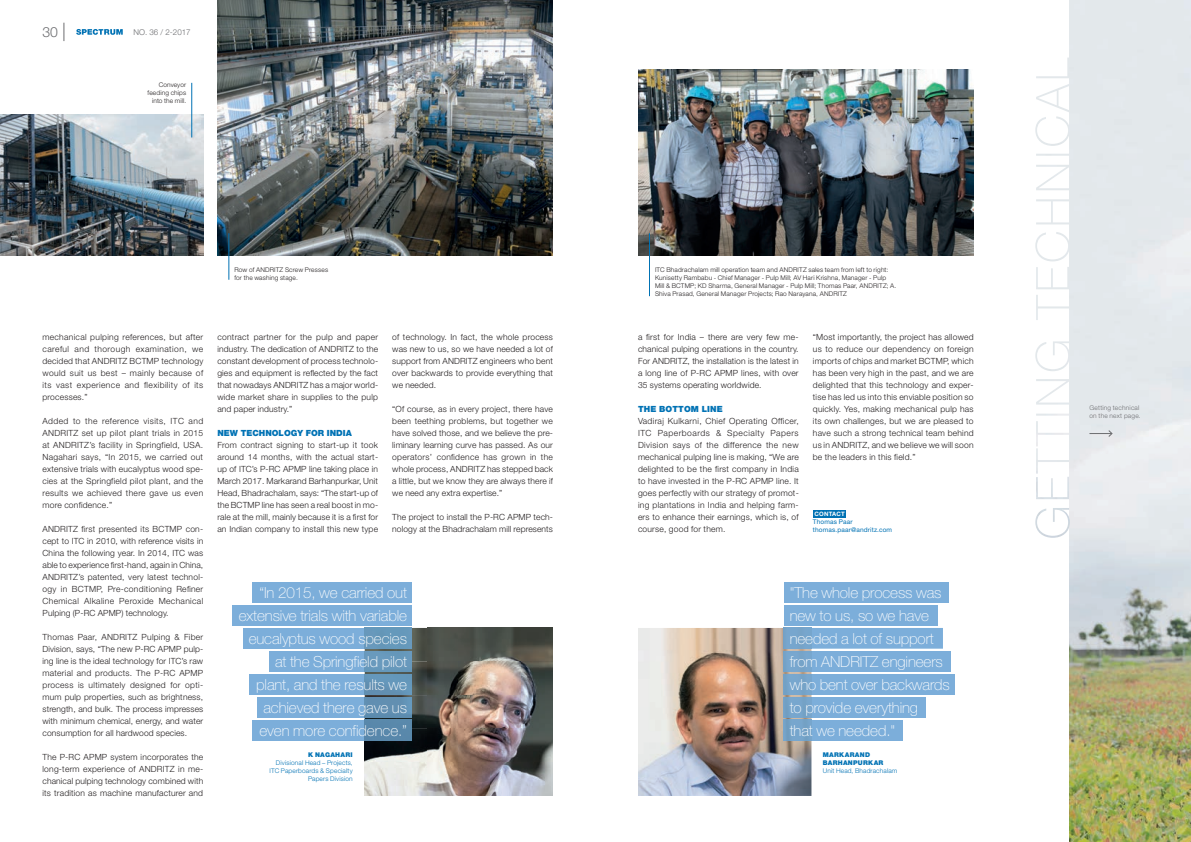
<style>
.page{position:relative;width:1191px;height:842px;background:#fff}
.page>*{position:absolute;margin:0;border:0;box-sizing:border-box;transform-origin:0 0}
.t1{font:100 15.2px/23px "Helvetica Neue LT Std";letter-spacing:-.005em;color:#fff;text-align:right}
.t2{font:300 14px "Helvetica Neue LT Std";color:#6c6d70}
.t3{font:300 8.5px/12px "Helvetica Neue LT Std";letter-spacing:.02em;color:#231f20;text-align:justify}
.t4{font:900 8.5px "Helvetica Neue LT Std";letter-spacing:.005em;color:#0072b4}
.t5{font:300 8px "Helvetica Neue LT Std";color:#6c6d70}
.t6{font:300 6.5px/8px "Helvetica Neue LT Std";letter-spacing:.025em;color:#231f20}
.t7{font:300 6.5px/8px "Helvetica Neue LT Std";letter-spacing:.025em;color:#0072b4;text-align:right}
.t8{font:6.5px/8px "Helvetica Neue LT Std";letter-spacing:.025em;color:#0072b4}
.t9{font:900 6.5px/8px "Helvetica Neue LT Std";letter-spacing:.035em;color:#0072b4}
.t10{font:300 6.5px/8px "Helvetica Neue LT Std";letter-spacing:.035em;color:#6c6d70}
.t11{font:700 6px "Helvetica Neue LT Std";letter-spacing:.035em;color:#fff}
</style>
<div class="page">
<svg style="left:64px;top:23px;width:1px;height:18px"></svg>
<svg style="left:76px;top:29px;width:47px;height:6px"></svg>
<img style="left:1069px;top:0;width:122px;height:842px">
<img style="left:217px;top:0;width:336px;height:256px">
<img style="left:0;top:115px;width:203px;height:141px">
<img style="left:638px;top:69px;width:335px;height:187px">
<hr style="left:229px;top:233px;width:1px;height:47px;background:#0072b4">
<hr style="left:649px;top:233px;width:1px;height:63px;background:#0072b4">
<div style="left:813px;top:510px;width:32px;height:7px;background:#0072b4"></div>
<div style="left:232px;top:605px;width:179px;height:21px;background:#7caeda"></div>
<div style="left:252px;top:583px;width:159px;height:20px;background:#7caeda"></div>
<img style="left:365px;top:649px;width:31px;height:2px">
<img style="left:396px;top:628px;width:157px;height:168px">
<img style="left:365px;top:672px;width:31px;height:48px">
<img style="left:365px;top:740px;width:31px;height:56px">
<div style="left:258px;top:697px;width:107px;height:21px;background:#7caeda"></div>
<img style="left:365px;top:697px;width:46px;height:21px">
<div style="left:243px;top:628px;width:122px;height:21px;background:#7caeda"></div>
<img style="left:365px;top:628px;width:46px;height:21px">
<div style="left:269px;top:651px;width:96px;height:21px;background:#7caeda"></div>
<img style="left:365px;top:651px;width:46px;height:21px">
<div style="left:249px;top:674px;width:116px;height:21px;background:#7caeda"></div>
<img style="left:365px;top:674px;width:46px;height:21px">
<div style="left:252px;top:720px;width:113px;height:20px;background:#7caeda"></div>
<img style="left:365px;top:720px;width:46px;height:20px">
<hr style="left:192px;top:83px;width:1px;height:54px;background:#0072b4">
<img style="left:638px;top:628px;width:173px;height:168px">
<div style="left:784px;top:605px;width:153px;height:21px;background:#7caeda"></div>
<div style="left:784px;top:583px;width:164px;height:20px;background:#7caeda"></div>
<div style="left:811px;top:697px;width:115px;height:21px;background:#7caeda"></div>
<img style="left:784px;top:697px;width:27px;height:21px">
<div style="left:811px;top:628px;width:132px;height:21px;background:#7caeda"></div>
<img style="left:784px;top:628px;width:27px;height:21px">
<div style="left:811px;top:651px;width:139px;height:21px;background:#7caeda"></div>
<img style="left:784px;top:651px;width:27px;height:21px">
<div style="left:811px;top:674px;width:144px;height:21px;background:#7caeda"></div>
<img style="left:784px;top:674px;width:27px;height:21px">
<div style="left:811px;top:720px;width:92px;height:20px;background:#7caeda"></div>
<img style="left:784px;top:720px;width:27px;height:20px">
<img style="left:1035px;top:58px;width:34px;height:480px">
<svg style="left:1089px;top:430px;width:23px;height:7px"></svg>
<h2 class="t2" style="left:43px;top:23px;width:17px">30</h2>
<p class="t5" style="left:133px;top:27px;width:59px">NO. 36 / 2-2017</p>
<p class="t6" style="left:148px;top:81px;width:40px;text-align:right">Conveyor feeding chips into the mill.</p>
<p class="t6" style="left:234px;top:265px;width:95px">Row of ANDRITZ Screw Presses for the washing stage.</p>
<p class="t6" style="left:655px;top:265px;width:243px">ITC Bhadrachalam mill operation team and ANDRITZ sales team from left to right:<br>Kunisetty Rambabu - Chief Manager - Pulp Mill; AV Hari Krishna, Manager - Pulp Mill &amp; BCTMP; KD Sharma, General Manager - Pulp Mill; Thomas Paar, ANDRITZ; A.<br>Shiva Prasad, General Manager Projects; Rao Narayana, ANDRITZ</p>
<p class="t3" style="left:43px;top:331px;width:162px">mechanical pulping references, but after careful and thorough examination, we decided that ANDRITZ BCTMP technology would suit us best – mainly because of its vast experience and flexibility of its processes.”</p>
<p class="t3" style="left:43px;top:415px;width:162px">Added to the reference visits, ITC and ANDRITZ set up pilot plant trials in 2015 at ANDRITZ’s facility in Springfield, USA.<br>Nagahari says, “In 2015, we carried out extensive trials with eucalyptus wood spe&shy;cies at the Springfield pilot plant, and the results we achieved there gave us even more confidence.”</p>
<p class="t3" style="left:43px;top:523px;width:162px">ANDRITZ first presented its BCTMP con&shy;cept to ITC in 2010, with reference visits in China the following year. In 2014, ITC was able to experience first-hand, again in China, ANDRITZ’s patented, very latest technol&shy;ogy in BCTMP, Pre-conditioning Refiner Chemical Alkaline Peroxide Mechanical Pulping (P-RC APMP) technology.</p>
<p class="t3" style="left:43px;top:631px;width:162px">Thomas Paar, ANDRITZ Pulping &amp; Fiber Division, says, “The new P-RC APMP pulp&shy;ing line is the ideal technology for ITC’s raw material and products. The P-RC APMP process is ultimately designed for opti&shy;mum pulp properties, such as brightness, strength, and bulk. The process impresses with minimum chemical, energy, and water consumption for all hardwood species.</p>
<p class="t3" style="left:43px;top:751px;width:162px">The P-RC APMP system incorporates the long-term experience of ANDRITZ in me&shy;chanical pulping technology combined with its tradition as machine manufacturer and</p>
<p class="t3" style="left:217px;top:331px;width:162px">contract partner for the pulp and paper industry. The dedication of ANDRITZ to the constant development of process technolo&shy;gies and equipment is reflected by the fact that nowadays ANDRITZ has a major world&shy;wide market share in supplies to the pulp and paper industry.”</p>
<p class="t4" style="left:217px;top:428px;width:136px">NEW TECHNOLOGY FOR INDIA</p>
<p class="t3" style="left:217px;top:439px;width:162px">From contract signing to start-up it took around 14 months, with the actual start&shy;up of ITC’s P-RC APMP line taking place in March 2017. Markarand Barhanpurkar, Unit Head, Bhadrachalam, says: “The start-up of the BCTMP line has seen a real boost in mo&shy;rale at the mill, mainly because it is a first for an Indian company to install this new type</p>
<p class="t3" style="left:392px;top:331px;width:162px">of technology. In fact, the whole process was new to us, so we have needed a lot of support from ANDRITZ engineers who bent over backwards to provide everything that we needed.</p>
<p class="t3" style="left:392px;top:403px;width:162px">“Of course, as in every project, there have been teething problems, but together we have solved those, and we believe the pre&shy;liminary learning curve has passed. As our operators’ confidence has grown in the whole process, ANDRITZ has stepped back a little, but we know they are always there if we need any extra expertise.”</p>
<p class="t3" style="left:392px;top:511px;width:162px">The project to install the P-RC APMP tech&shy;nology at the Bhadrachalam mill represents</p>
<h1 class="t1" style="left:239px;top:581px;width:170px">“In 2015, we carried out extensive trials with variable eucalyptus wood species at the Springfield pilot plant, and the results we achieved there gave us even more confidence.”</h1>
<p class="t9" style="left:308px;top:750px;width:46px">K NAGAHARI</p>
<p class="t7" style="left:269px;top:758px;width:85px">Divisional Head – Projects,<br>ITC Paperboards &amp; Specialty<br>Papers Division</p>
<p class="t3" style="left:638px;top:331px;width:162px">a first for India – there are very few me&shy;chanical pulping operations in the country.<br>For ANDRITZ, the installation is the latest in a long line of P-RC APMP lines, with over 35 systems operating worldwide.</p>
<p class="t4" style="left:638px;top:404px;width:86px">THE BOTTOM LINE</p>
<p class="t3" style="left:638px;top:415px;width:162px">Vadiraj Kulkarni, Chief Operating Officer, ITC Paperboards &amp; Specialty Papers Division says of the difference the new mechanical pulping line is making, “We are delighted to be the first company in India to have invested in the P-RC APMP line. It goes perfectly with our strategy of promot&shy;ing plantations in India and helping farm&shy;ers to enhance their earnings, which is, of course, good for them.</p>
<p class="t3" style="left:813px;top:331px;width:162px">“Most importantly, the project has allowed us to reduce our dependency on foreign imports of chips and market BCTMP, which has been very high in the past, and we are delighted that this technology and exper&shy;tise has led us into this enviable position so quickly. Yes, making mechanical pulp has its own challenges, but we are pleased to have such a strong technical team behind us in ANDRITZ, and we believe we will soon be the leaders in this field.”</p>
<p class="t11" style="left:814px;top:510px;width:32px">CONTACT</p>
<p class="t8" style="left:813px;top:517px;width:81px">Thomas Paar thomas.paar@andritz.com</p>
<h1 class="t1" style="left:789px;top:581px;width:162px;text-align:left">"The whole process was new to us, so we have needed a lot of support from ANDRITZ engineers who bent over backwards to provide everything<br>that we needed."</h1>
<p class="t9" style="left:823px;top:750px;width:62px">MARKARAND<br>BARHANPURKAR</p>
<p class="t7" style="left:823px;top:766px;width:76px">Unit Head, Bhadrachalam</p>
<p class="t10" style="left:1089px;top:404px;width:53px">Getting technical on the next page.</p>
</div>
